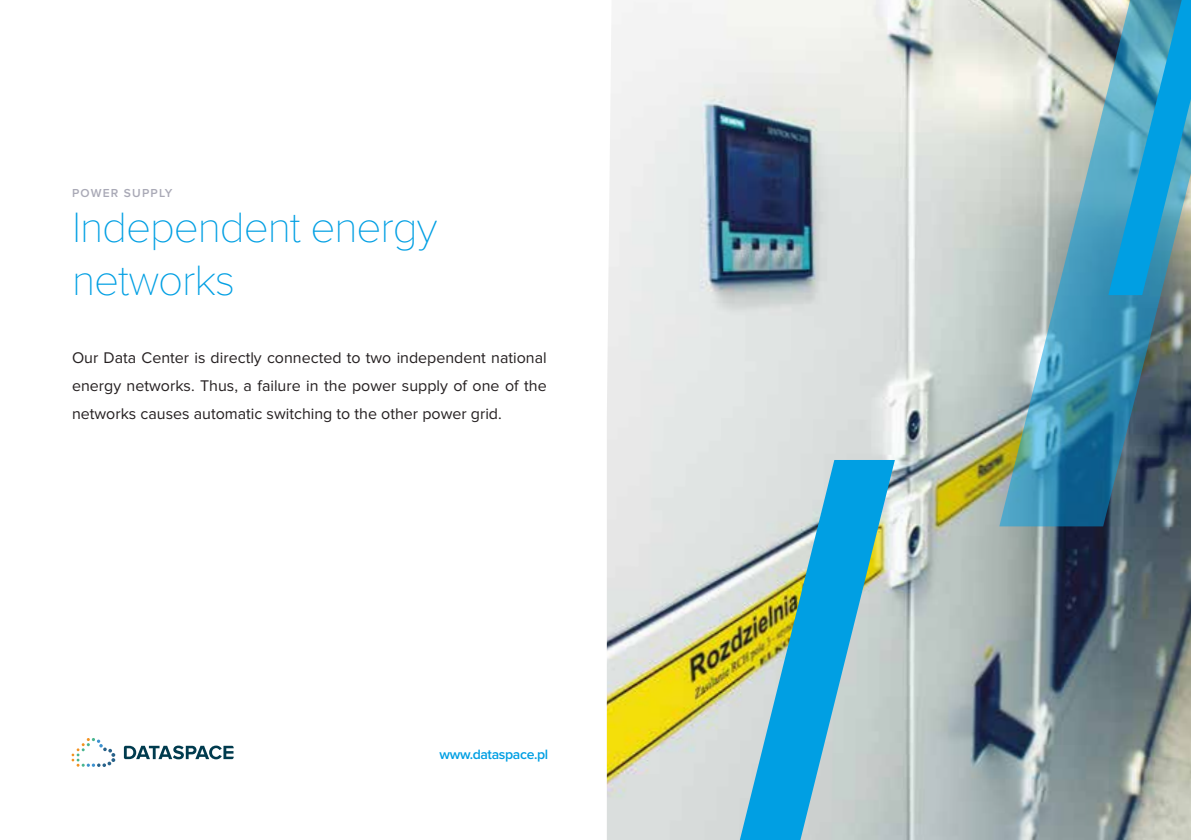
<style>
.page{position:relative;width:1191px;height:840px;background:#fff}
.page>*{position:absolute;margin:0;border:0;box-sizing:border-box;transform-origin:0 0}
.t1{font:100 44px/52.8px "Proxima Nova T";letter-spacing:-.025em;color:#009fe3}
.t2{font:16px/28px "Proxima Nova";color:#252021;text-align:justify}
.t3{font:600 14px "Proxima Nova";letter-spacing:-.025em;color:#009fe3}
.t4{font:600 12px "Proxima Nova";letter-spacing:.1em;color:#a9a9b6}
</style>
<div class="page">
<svg style="left:72px;top:738px;width:43px;height:28px"></svg>
<svg style="left:124px;top:745px;width:110px;height:14px"></svg>
<img style="left:607px;top:0;width:584px;height:839px">
<img style="left:999px;top:0;width:192px;height:526px">
<svg style="left:740px;top:459px;width:155px;height:380px;background:#7bbcca"></svg>
<svg style="left:1108px;top:0;width:83px;height:295px;background:#3c9fc4"></svg>
<p class="t4" style="left:72px;top:186px;width:102px">POWER SUPPLY</p>
<h1 class="t1" style="left:72px;top:201px;width:367px">Independent energy networks</h1>
<p class="t2" style="left:72px;top:344px;width:476px">Our Data Center is directly connected to two independent national energy networks. Thus, a failure in the power supply of one of the networks causes automatic switching to the other power grid.</p>
<p class="t3" style="left:439px;top:746px;width:110px">www.dataspace.pl</p>
</div>
